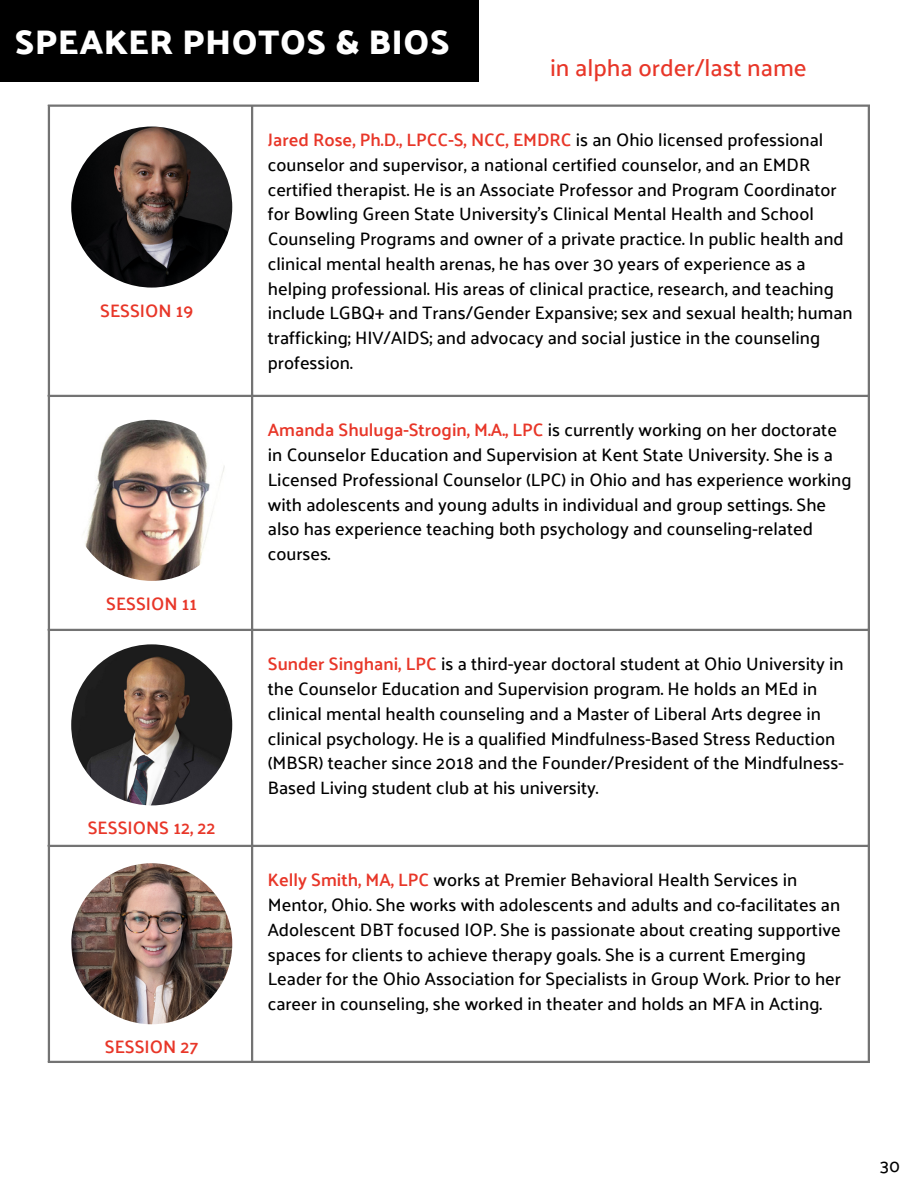
<style>
.page{position:relative;width:918px;height:1188px;background:#fff}
.page>*{position:absolute;margin:0;border:0;box-sizing:border-box;transform-origin:0 0}
.t1{font:600 34.8px "Palanquin Dark";letter-spacing:.02em;color:#fff}
.t2{font:500 24px "Palanquin";color:#e83628}
.t3{font:500 18px/24.8px "Palanquin";color:#000}
.t4{font:600 18px "Palanquin";color:#e83628}
.s1{font-weight:600;color:#e83628}
</style>
<div class="page">
<div style="left:0;top:0;width:478px;height:82px;background:#000"></div>
<hr style="left:48px;top:107px;width:2px;height:954px;background:#737373">
<hr style="left:251px;top:107px;width:2px;height:954px;background:#737373">
<hr style="left:868px;top:107px;width:2px;height:954px;background:#737373">
<hr style="left:48px;top:105px;width:822px;height:2px;background:#737373">
<hr style="left:48px;top:395px;width:822px;height:2px;background:#737373">
<hr style="left:48px;top:629px;width:822px;height:2px;background:#737373">
<hr style="left:48px;top:845px;width:822px;height:2px;background:#737373">
<hr style="left:48px;top:1061px;width:822px;height:2px;background:#737373">
<img style="left:71px;top:420px;width:161px;height:161px;border-radius:50%">
<img style="left:71px;top:644px;width:161px;height:161px;border-radius:50%">
<img style="left:71px;top:127px;width:161px;height:161px;border-radius:50%">
<img style="left:71px;top:863px;width:161px;height:161px;border-radius:50%">
<h1 class="t1" style="left:15px;top:22px;width:436px">SPEAKER PHOTOS &amp; BIOS</h1>
<h2 class="t2" style="left:550px;top:54px;width:258px">in alpha order/last name</h2>
<p class="t4" style="left:100px;top:300px;width:95px">SESSION 19</p>
<p class="t4" style="left:106px;top:593px;width:93px">SESSION 11</p>
<p class="t4" style="left:88px;top:818px;width:129px">SESSIONS 12, 22</p>
<p class="t4" style="left:105px;top:1036px;width:95px">SESSION 27</p>
<p class="t3" style="left:268px;top:128px;width:586px"><span class="s1">Jared Rose, Ph.D., LPCC-S, NCC, EMDRC</span> is an Ohio licensed professional counselor and supervisor, a national certified counselor, and an EMDR certified therapist. He is an Associate Professor and Program Coordinator for Bowling Green State University’s Clinical Mental Health and School Counseling Programs and owner of a private practice. In public health and clinical mental health arenas, he has over 30 years of experience as a helping professional. His areas of clinical practice, research, and teaching include LGBQ+ and Trans/Gender Expansive; sex and sexual health; human trafficking; HIV/AIDS; and advocacy and social justice in the counseling profession.</p>
<p class="t3" style="left:268px;top:418px;width:585px"><span class="s1">Amanda Shuluga-Strogin, M.A., LPC</span> is currently working on her doctorate in Counselor Education and Supervision at Kent State University. She is a Licensed Professional Counselor (LPC) in Ohio and has experience working with adolescents and young adults in individual and group settings. She also has experience teaching both psychology and counseling-related courses.</p>
<p class="t3" style="left:268px;top:652px;width:577px"><span class="s1">Sunder Singhani, LPC</span> is a third-year doctoral student at Ohio University in the Counselor Education and Supervision program. He holds an MEd in clinical mental health counseling and a Master of Liberal Arts degree in clinical psychology. He is a qualified Mindfulness-Based Stress Reduction (MBSR) teacher since 2018 and the Founder/President of the Mindfulness-Based Living student club at his university.</p>
<p class="t3" style="left:268px;top:868px;width:575px"><span class="s1">Kelly Smith, MA, LPC</span> works at Premier Behavioral Health Services in Mentor, Ohio. She works with adolescents and adults and co-facilitates an Adolescent DBT focused IOP. She is passionate about creating supportive spaces for clients to achieve therapy goals. She is a current Emerging Leader for the Ohio Association for Specialists in Group Work. Prior to her career in counseling, she worked in theater and holds an MFA in Acting.</p>
<p class="t3" style="left:880px;top:1153px;width:22px">30</p>
</div>
